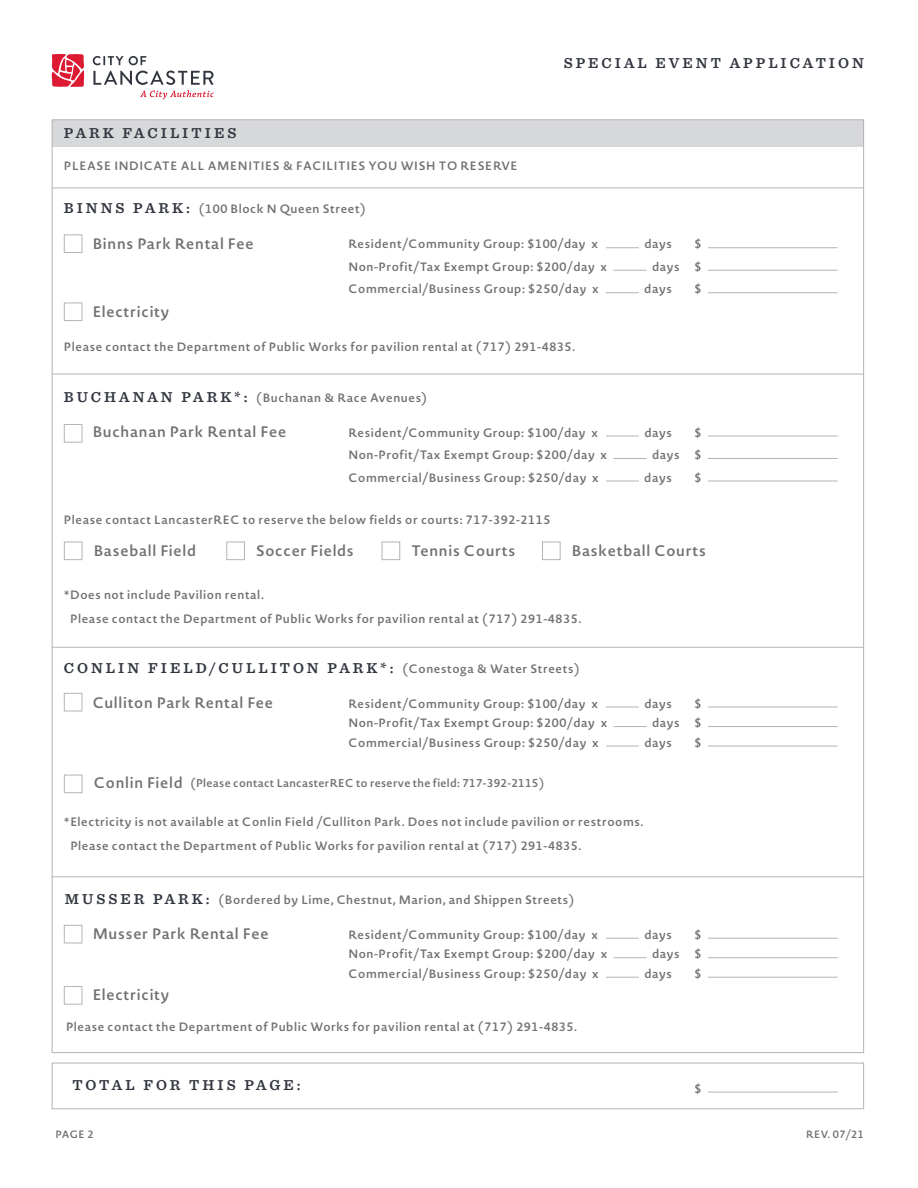
<style>
.page{position:relative;width:918px;height:1188px;background:#fff}
.page>*{position:absolute;margin:0;border:0;box-sizing:border-box;transform-origin:0 0}
.t1{font:600 15px "Novel Sans Rd Pro";letter-spacing:.05em;color:#717074}
.t2{font:600 15px "Sentinel";letter-spacing:.2em;color:#323640}
.t3{font:600 15px "Novel Sans Rd Pro";letter-spacing:.025em;color:#717074}
.t4{font:600 15px "Novel Sans Rd Pro";letter-spacing:.02em;color:#717074}
.t5{font:600 12px/19.5px "Novel Sans Rd Pro";letter-spacing:.05em;color:#717074}
.t6{font:600 11.25px "Novel Sans Rd Pro";letter-spacing:.025em;color:#717074}
.t7{font:600 10.5px "Novel Sans Rd Pro";letter-spacing:.04em;color:#717074}
.s1{font-family:"Sentinel";font-size:15px;color:#323640}
.s2{font-family:"Novel Sans Rd Pro";font-size:12px;color:#717074}
</style>
<div class="page">
<hr style="left:52px;top:188px;width:812px;height:1px;background:#b4b3b7">
<hr style="left:52px;top:374px;width:812px;height:1px;background:#b4b3b7">
<hr style="left:52px;top:647px;width:812px;height:1px;background:#b4b3b7">
<hr style="left:52px;top:876px;width:812px;height:1px;background:#b4b3b7">
<div style="left:64px;top:542px;width:18px;height:18px;border:1px solid #b4b3b7"></div>
<div style="left:52px;top:1063px;width:812px;height:46px;border:1px solid #b4b3b7"></div>
<div style="left:226px;top:542px;width:19px;height:18px;border:1px solid #b4b3b7"></div>
<div style="left:382px;top:542px;width:18px;height:18px;border:1px solid #b4b3b7"></div>
<div style="left:542px;top:542px;width:19px;height:18px;border:1px solid #b4b3b7"></div>
<div style="left:64px;top:234px;width:18px;height:19px;border:1px solid #b4b3b7"></div>
<div style="left:64px;top:424px;width:18px;height:19px;border:1px solid #b4b3b7"></div>
<div style="left:64px;top:303px;width:18px;height:18px;border:1px solid #b4b3b7"></div>
<hr style="left:606px;top:247px;width:33px;height:1px;background:#b4b3b7">
<hr style="left:606px;top:436px;width:33px;height:1px;background:#b4b3b7">
<hr style="left:614px;top:270px;width:32px;height:1px;background:#b4b3b7">
<hr style="left:614px;top:458px;width:32px;height:1px;background:#b4b3b7">
<hr style="left:606px;top:292px;width:33px;height:1px;background:#b4b3b7">
<hr style="left:606px;top:481px;width:33px;height:1px;background:#b4b3b7">
<hr style="left:708px;top:247px;width:130px;height:1px;background:#b4b3b7">
<hr style="left:708px;top:436px;width:130px;height:1px;background:#b4b3b7">
<hr style="left:708px;top:1092px;width:130px;height:1px;background:#b4b3b7">
<hr style="left:708px;top:270px;width:130px;height:1px;background:#b4b3b7">
<hr style="left:708px;top:458px;width:130px;height:1px;background:#b4b3b7">
<hr style="left:708px;top:292px;width:130px;height:1px;background:#b4b3b7">
<hr style="left:708px;top:481px;width:130px;height:1px;background:#b4b3b7">
<div style="left:64px;top:693px;width:18px;height:18px;border:1px solid #b4b3b7"></div>
<div style="left:64px;top:775px;width:18px;height:18px;border:1px solid #b4b3b7"></div>
<hr style="left:606px;top:707px;width:33px;height:1px;background:#b4b3b7">
<hr style="left:614px;top:726px;width:32px;height:1px;background:#b4b3b7">
<hr style="left:606px;top:746px;width:33px;height:1px;background:#b4b3b7">
<hr style="left:708px;top:707px;width:130px;height:1px;background:#b4b3b7">
<hr style="left:708px;top:726px;width:130px;height:1px;background:#b4b3b7">
<hr style="left:708px;top:746px;width:130px;height:1px;background:#b4b3b7">
<svg style="left:52px;top:54px;width:32px;height:33px"></svg>
<svg style="left:93px;top:56px;width:30px;height:9px"></svg>
<svg style="left:129px;top:56px;width:17px;height:9px"></svg>
<svg style="left:93px;top:71px;width:121px;height:29px"></svg>
<div style="left:52px;top:120px;width:812px;height:27px;background:#d7d8da"></div>
<div style="left:64px;top:925px;width:18px;height:18px;border:1px solid #b4b3b7"></div>
<div style="left:64px;top:986px;width:18px;height:19px;border:1px solid #b4b3b7"></div>
<hr style="left:606px;top:938px;width:33px;height:1px;background:#b4b3b7">
<hr style="left:614px;top:957px;width:32px;height:1px;background:#b4b3b7">
<hr style="left:606px;top:977px;width:33px;height:1px;background:#b4b3b7">
<hr style="left:708px;top:938px;width:130px;height:1px;background:#b4b3b7">
<hr style="left:708px;top:957px;width:130px;height:1px;background:#b4b3b7">
<hr style="left:708px;top:977px;width:130px;height:1px;background:#b4b3b7">
<p class="t2" style="left:64px;top:122px;width:174px">PARK FACILITIES</p>
<p class="t5" style="left:64px;top:156px;width:455px">PLEASE INDICATE ALL AMENITIES &amp; FACILITIES YOU WISH TO RESERVE</p>
<p class="t5" style="left:64px;top:199px;width:303px"><span class="s1">BINNS PARK:</span> (100 Block N Queen Street)</p>
<p class="t2" style="left:564px;top:51px;width:302px">SPECIAL EVENT APPLICATION</p>
<p class="t4" style="left:93px;top:233px;width:162px">Binns Park Rental Fee</p>
<p class="t1" style="left:93px;top:301px;width:78px">Electricity</p>
<p class="t5" style="left:349px;top:234px;width:251px">Resident/Community Group: $100/day x</p>
<p class="t5" style="left:644px;top:234px;width:29px">days</p>
<p class="t5" style="left:349px;top:257px;width:260px">Non-Profit/Tax Exempt Group: $200/day x</p>
<p class="t5" style="left:652px;top:257px;width:29px">days</p>
<p class="t5" style="left:349px;top:279px;width:252px">Commercial/Business Group: $250/day x</p>
<p class="t5" style="left:644px;top:279px;width:29px">days</p>
<p class="t5" style="left:64px;top:337px;width:513px">Please contact the Department of Public Works for pavilion rental at (717) 291-4835.</p>
<p class="t5" style="left:64px;top:387px;width:365px"><span class="s1">BUCHANAN PARK*:</span> (Buchanan &amp; Race Avenues)</p>
<p class="t1" style="left:93px;top:421px;width:195px">Buchanan Park Rental Fee</p>
<p class="t5" style="left:349px;top:422px;width:251px">Resident/Community Group: $100/day x</p>
<p class="t5" style="left:644px;top:422px;width:29px">days</p>
<p class="t5" style="left:349px;top:445px;width:260px">Non-Profit/Tax Exempt Group: $200/day x</p>
<p class="t5" style="left:652px;top:445px;width:29px">days</p>
<p class="t5" style="left:349px;top:467px;width:252px">Commercial/Business Group: $250/day x</p>
<p class="t5" style="left:644px;top:467px;width:29px">days</p>
<p class="t5" style="left:64px;top:509px;width:488px">Please contact LancasterREC to reserve the below fields or courts: 717-392-2115</p>
<p class="t5" style="left:695px;top:234px;width:9px">$</p>
<p class="t5" style="left:695px;top:257px;width:9px">$</p>
<p class="t5" style="left:695px;top:279px;width:9px">$</p>
<p class="t5" style="left:695px;top:422px;width:9px">$</p>
<p class="t5" style="left:695px;top:445px;width:9px">$</p>
<p class="t5" style="left:695px;top:467px;width:9px">$</p>
<p class="t1" style="left:94px;top:540px;width:104px">Baseball Field</p>
<p class="t1" style="left:256px;top:540px;width:99px">Soccer Fields</p>
<p class="t1" style="left:411px;top:540px;width:105px">Tennis Courts</p>
<p class="t1" style="left:572px;top:540px;width:136px">Basketball Courts</p>
<p class="t5" style="left:70px;top:582px;width:513px;line-height:24px;text-indent:-6px">*Does not include Pavilion rental.<br>Please contact the Department of Public Works for pavilion rental at (717) 291-4835.</p>
<p class="t2" style="left:64px;top:656px;width:517px">CONLIN FIELD/CULLITON PARK*: <span class="s2">(Conestoga &amp; Water Streets)</span></p>
<p class="t1" style="left:93px;top:692px;width:182px">Culliton Park Rental Fee</p>
<p class="t5" style="left:349px;top:694px;width:251px">Resident/Community Group: $100/day x</p>
<p class="t5" style="left:644px;top:694px;width:29px">days</p>
<p class="t5" style="left:349px;top:713px;width:260px">Non-Profit/Tax Exempt Group: $200/day x</p>
<p class="t5" style="left:652px;top:713px;width:29px">days</p>
<p class="t5" style="left:349px;top:733px;width:252px">Commercial/Business Group: $250/day x</p>
<p class="t5" style="left:644px;top:733px;width:29px">days</p>
<p class="t1" style="left:94px;top:772px;width:91px">Conlin Field</p>
<p class="t6" style="left:190px;top:774px;width:355px">(Please contact LancasterREC to reserve the field: 717-392-2115)</p>
<p class="t5" style="left:70px;top:809px;width:575px;line-height:24px;text-indent:-6px">*Electricity is not available at Conlin Field /Culliton Park. Does not include pavilion or restrooms.<br>Please contact the Department of Public Works for pavilion rental at (717) 291-4835.</p>
<p class="t5" style="left:695px;top:694px;width:9px;text-align:justify">$ $ $</p>
<p class="t5" style="left:65px;top:890px;width:511px"><span class="s1">MUSSER PARK:</span> (Bordered by Lime, Chestnut, Marion, and Shippen Streets)</p>
<p class="t3" style="left:93px;top:923px;width:177px">Musser Park Rental Fee</p>
<p class="t5" style="left:349px;top:925px;width:251px">Resident/Community Group: $100/day x</p>
<p class="t5" style="left:644px;top:925px;width:29px">days</p>
<p class="t5" style="left:349px;top:944px;width:260px">Non-Profit/Tax Exempt Group: $200/day x</p>
<p class="t5" style="left:652px;top:944px;width:29px">days</p>
<p class="t5" style="left:349px;top:964px;width:252px">Commercial/Business Group: $250/day x</p>
<p class="t5" style="left:644px;top:964px;width:29px">days</p>
<p class="t1" style="left:93px;top:984px;width:78px">Electricity</p>
<p class="t5" style="left:66px;top:1017px;width:513px">Please contact the Department of Public Works for pavilion rental at (717) 291-4835.</p>
<p class="t5" style="left:695px;top:925px;width:9px;text-align:justify">$ $ $</p>
<p class="t2" style="left:72px;top:1073px;width:230px">TOTAL FOR THIS PAGE:</p>
<p class="t5" style="left:695px;top:1079px;width:9px">$</p>
<p class="t7" style="left:56px;top:1126px;width:40px">PAGE 2</p>
<p class="t7" style="left:806px;top:1126px;width:59px">REV. 07/21</p>
</div>
